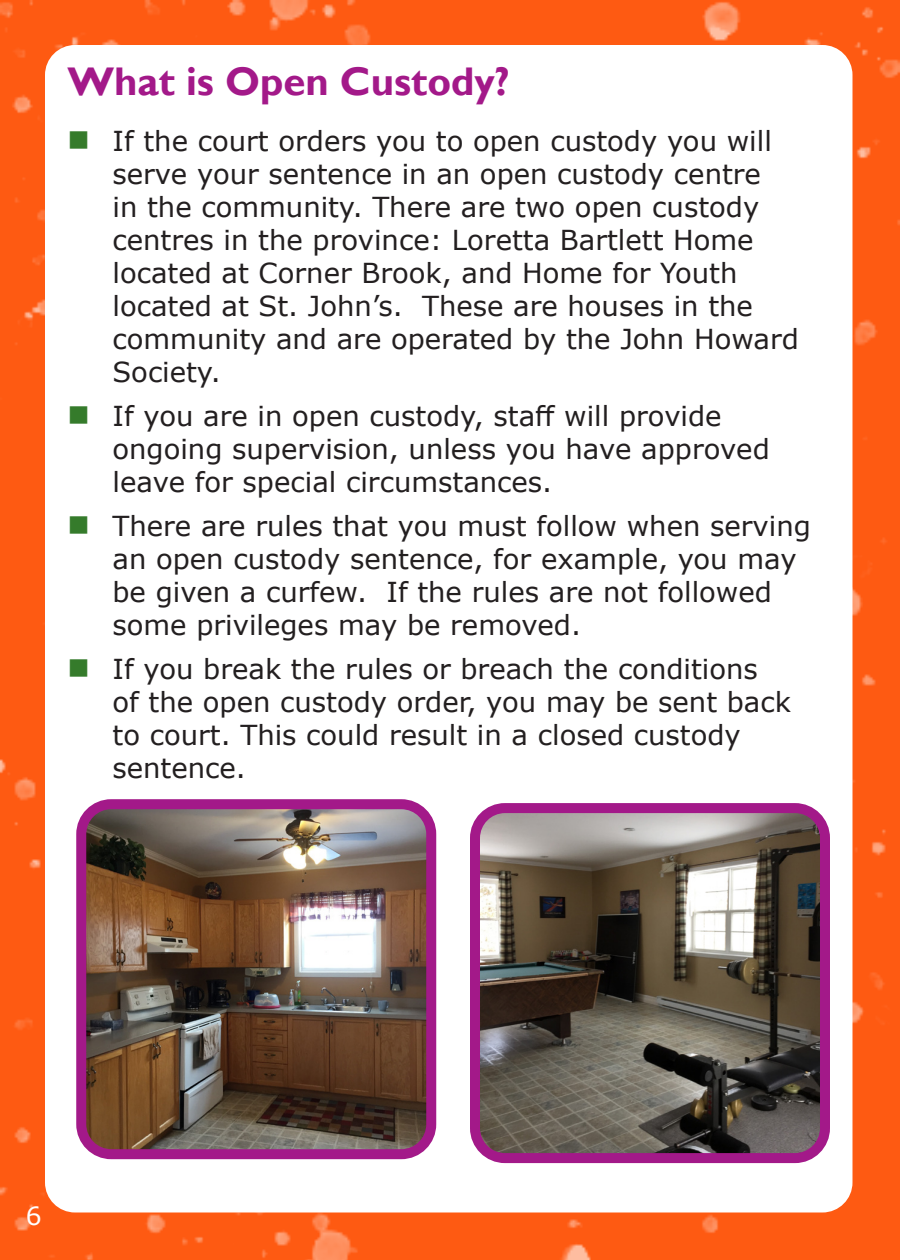
<style>
.page{position:relative;width:900px;height:1260px;background:#fff}
.page>*{position:absolute;margin:0;border:0;box-sizing:border-box;transform-origin:0 0}
.Heading{font:700 40px "Gill Sans";color:#a31989}
.t1{font:27.5px/33px "Verdana";color:#231f20}
.t2{font:25px "Verdana";color:#fff}
</style>
<div class="page">
<img style="left:0;top:0;width:900px;height:1260px">
<img style="left:81px;top:804px;width:348px;height:350px">
<div style="left:76px;top:799px;width:360px;height:360px;border:10px solid #a31989;border-radius:30px"></div>
<img style="left:478px;top:808px;width:347px;height:350px">
<div style="left:470px;top:803px;width:360px;height:360px;border:10px solid #a31989;border-radius:30px"></div>
<svg style="left:70px;top:131px;width:17px;height:17px"></svg>
<svg style="left:70px;top:406px;width:17px;height:18px"></svg>
<svg style="left:70px;top:516px;width:17px;height:18px"></svg>
<svg style="left:70px;top:660px;width:17px;height:17px"></svg>
<p class="Heading" style="left:68px;top:58px;width:444px">What is Open Custody?</p>
<p class="t1" style="left:112px;top:124px;width:688px">If the court orders you to open custody you will serve your sentence in an open custody centre<br>in the community. There are two open custody centres in the province: Loretta Bartlett Home located at Corner Brook, and Home for Youth located at St. John’s. These are houses in the community and are operated by the John Howard Society.</p>
<p class="t1" style="left:112px;top:399px;width:659px">If you are in open custody, staff will provide ongoing supervision, unless you have approved leave for special circumstances.</p>
<p class="t1" style="left:112px;top:509px;width:700px">There are rules that you must follow when serving an open custody sentence, for example, you may be given a curfew. If the rules are not followed some privileges may be removed.</p>
<p class="t1" style="left:112px;top:653px;width:680px">If you break the rules or breach the conditions of the open custody order, you may be sent back to court. This could result in a closed custody sentence.</p>
<p class="t2" style="left:26px;top:1198px;width:17px">6</p>
</div>
